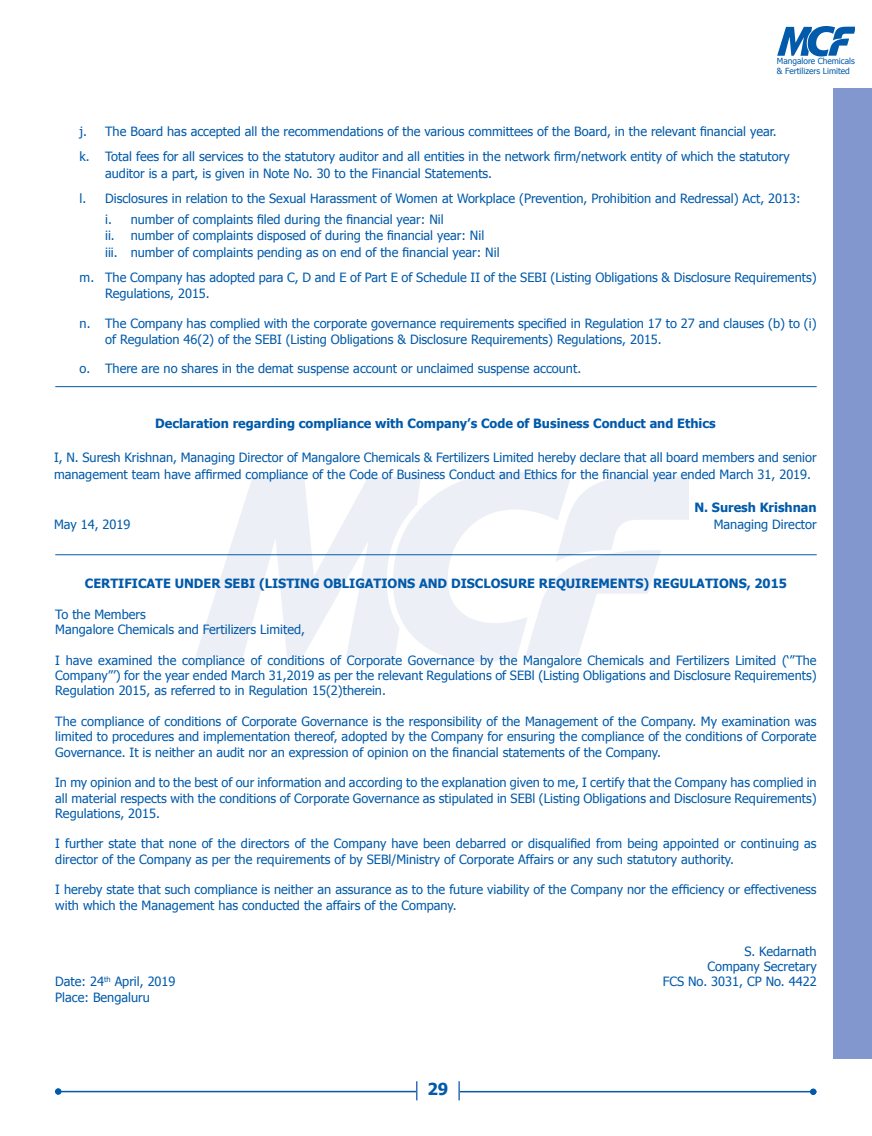
<style>
.page{position:relative;width:872px;height:1136px;background:#fff}
.page>*{position:absolute;margin:0;border:0;box-sizing:border-box;transform-origin:0 0}
.t1{font:700 16.5px "Tahoma";color:#015aaa}
.western{font:12.75px/15.3px "Tahoma";color:#015aaa}
.List_Paragraph{font:12.75px/16.5px "Tahoma";color:#015aaa}
.t2{font:700 12.75px "Tahoma";color:#015aaa}
.t3{font:8.4px/10.1px "Tahoma";color:#015aaa}
</style>
<div class="page">
<img style="left:777px;top:27px;width:78px;height:29px">
<hr style="left:60px;top:1090px;width:357px;height:2px;background:#015aaa">
<hr style="left:460px;top:1090px;width:356px;height:2px;background:#015aaa">
<svg style="left:55px;top:1088px;width:6px;height:6px"></svg>
<svg style="left:416px;top:1081px;width:1px;height:19px"></svg>
<svg style="left:458px;top:1081px;width:2px;height:19px"></svg>
<svg style="left:810px;top:1088px;width:6px;height:6px"></svg>
<div style="left:833px;top:88px;width:39px;height:969px;background:#8197cd"></div>
<hr style="left:55px;top:554px;width:761px;height:1px;background:#015aaa">
<hr style="left:55px;top:386px;width:761px;height:1px;background:#015aaa">
<p class="t3" style="left:777px;top:55px;width:79px">Mangalore Chemicals &amp; Fertilizers Limited</p>
<p class="List_Paragraph" style="left:80px;top:123px;width:698px">j. The Board has accepted all the recommendations of the various committees of the Board, in the relevant financial year.</p>
<p class="List_Paragraph" style="left:105px;top:148px;width:686px;text-indent:-26px">k. Total fees for all services to the statutory auditor and all entities in the network firm/network entity of which the statutory auditor is a part, is given in Note No. 30 to the Financial Statements.</p>
<p class="List_Paragraph" style="left:80px;top:189px;width:722px">l. Disclosures in relation to the Sexual Harassment of Women at Workplace (Prevention, Prohibition and Redressal) Act, 2013:</p>
<p class="List_Paragraph" style="left:105px;top:210px;width:340px">i. number of complaints filed during the financial year: Nil</p>
<p class="List_Paragraph" style="left:105px;top:227px;width:380px">ii. number of complaints disposed of during the financial year: Nil</p>
<p class="List_Paragraph" style="left:105px;top:243px;width:396px">iii. number of complaints pending as on end of the financial year: Nil</p>
<p class="List_Paragraph" style="left:105px;top:268px;width:713px;text-indent:-26px">m. The Company has adopted para C, D and E of Part E of Schedule II of the SEBI (Listing Obligations &amp; Disclosure Requirements)<br>Regulations, 2015.</p>
<p class="List_Paragraph" style="left:105px;top:314px;width:713px;text-indent:-26px">n. The Company has complied with the corporate governance requirements specified in Regulation 17 to 27 and clauses (b) to (i) of Regulation 46(2) of the SEBI (Listing Obligations &amp; Disclosure Requirements) Regulations, 2015.</p>
<p class="List_Paragraph" style="left:80px;top:360px;width:503px">o. There are no shares in the demat suspense account or unclaimed suspense account.</p>
<p class="t2" style="left:155px;top:414px;width:562px">Declaration regarding compliance with Company’s Code of Business Conduct and Ethics</p>
<p class="western" style="left:54px;top:448px;width:764px;line-height:16.8px">I, N. Suresh Krishnan, Managing Director of Mangalore Chemicals &amp; Fertilizers Limited hereby declare that all board members and senior management team have affirmed compliance of the Code of Business Conduct and Ethics for the financial year ended March 31, 2019.</p>
<p class="t2" style="left:694px;top:498px;width:124px">N. Suresh Krishnan</p>
<p class="western" style="left:54px;top:516px;width:78px">May 14, 2019</p>
<p class="western" style="left:713px;top:516px;width:104px">Managing Director</p>
<p class="t2" style="left:85px;top:574px;width:703px">CERTIFICATE UNDER SEBI (LISTING OBLIGATIONS AND DISCLOSURE REQUIREMENTS) REGULATIONS, 2015</p>
<p class="western" style="left:55px;top:606px;width:92px">To the Members</p>
<p class="western" style="left:55px;top:621px;width:251px">Mangalore Chemicals and Fertilizers Limited,</p>
<p class="western" style="left:55px;top:651px;width:763px;text-align:justify">I have examined the compliance of conditions of Corporate Governance by the Mangalore Chemicals and Fertilizers Limited (‘”The Company”’) for the year ended March 31,2019 as per the relevant Regulations of SEBl (Listing Obligations and Disclosure Requirements)<br>Regulation 2015, as referred to in Regulation 15(2)therein.</p>
<p class="western" style="left:55px;top:713px;width:763px;text-align:justify">The compliance of conditions of Corporate Governance is the responsibility of the Management of the Company. My examination was limited to procedures and implementation thereof, adopted by the Company for ensuring the compliance of the conditions of Corporate Governance. It is neither an audit nor an expression of opinion on the financial statements of the Company.</p>
<p class="western" style="left:55px;top:774px;width:763px;text-align:justify">In my opinion and to the best of our information and according to the explanation given to me, I certify that the Company has complied in all material respects with the conditions of Corporate Governance as stipulated in SEBl (Listing Obligations and Disclosure Requirements)<br>Regulations, 2015.</p>
<p class="western" style="left:55px;top:835px;width:763px">I further state that none of the directors of the Company have been debarred or disqualified from being appointed or continuing as director of the Company as per the requirements of by SEBl/Ministry of Corporate Affairs or any such statutory authority.</p>
<p class="western" style="left:55px;top:881px;width:763px">I hereby state that such compliance is neither an assurance as to the future viability of the Company nor the efficiency or effectiveness with which the Management has conducted the affairs of the Company.</p>
<p class="western" style="left:744px;top:942px;width:74px">S. Kedarnath</p>
<p class="western" style="left:707px;top:957px;width:111px">Company Secretary</p>
<p class="western" style="left:55px;top:973px;width:122px">Date: 24<sup>th</sup> April, 2019</p>
<p class="western" style="left:662px;top:973px;width:155px">FCS No. 3031, CP No. 4422</p>
<p class="western" style="left:55px;top:988px;width:96px">Place: Bengaluru</p>
<p class="t1" style="left:427px;top:1077px;width:23px">29</p>
</div>
